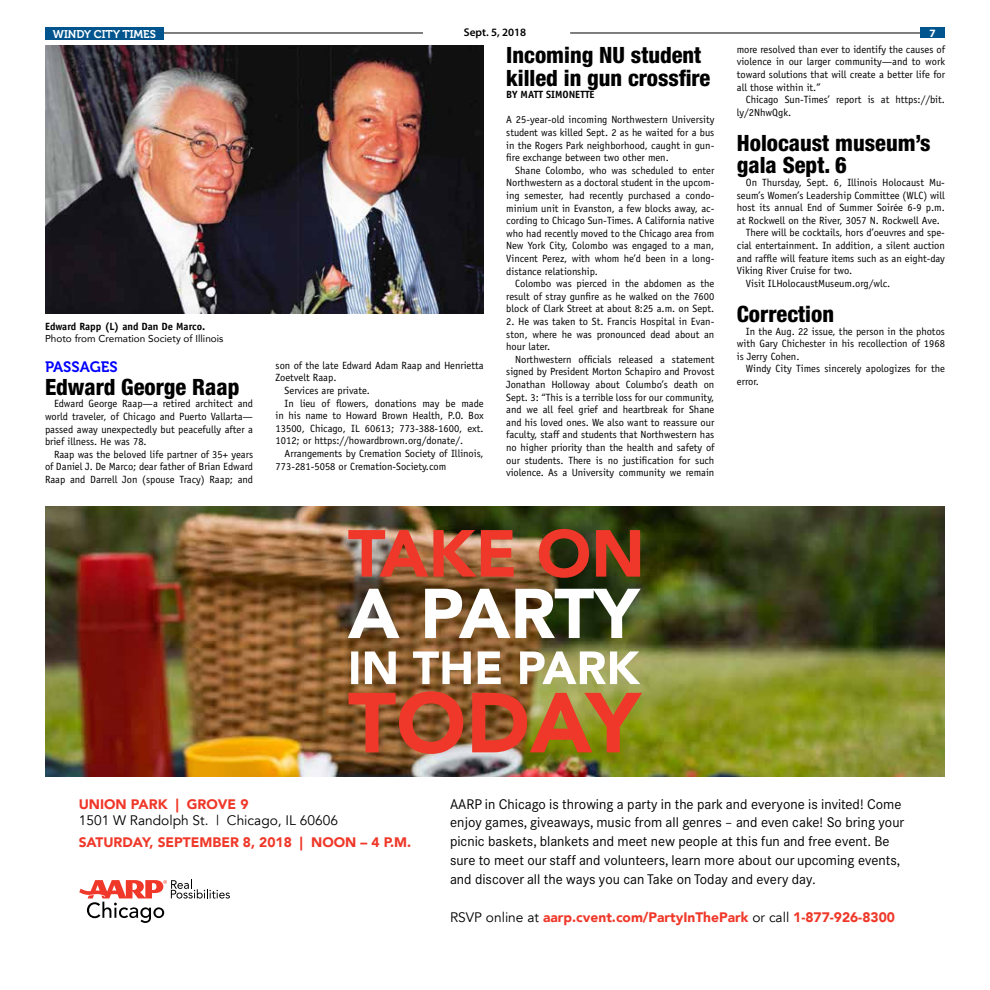
<style>
.page{position:relative;width:990px;height:990px;background:#fff}
.page>*{position:absolute;margin:0;border:0;box-sizing:border-box;transform-origin:0 0}
.t1{font:800 condensed 22.5px/22.5px "Helvetica Neue";color:#000}
.t2{font:15px "Museo 700";color:#00f}
.t3{font:13.75px/18.8px "Corporate SBQ";color:#000}
.t4{font:900 13.75px "Avenir";color:#ef3829}
.t5{font:13.75px "Avenir";color:#000}
.t6{font:11.25px "Museo 700";color:#fff}
.t7{font:600 11.25px "Myriad Pro";color:#000}
.t8{font:700 11.25px "Myriad Pro";color:#fff}
.t9{font:10.5px/12.6px "Officina Sans";color:#000;text-align:justify}
.t10{font:700 10.5px "Officina Sans";color:#000}
.t11{font:10px "Avenir";color:#000}
.s1{font-weight:400;color:#000}
</style>
<div class="page">
<hr style="left:164px;top:33px;width:259px;height:1px;background:#000">
<hr style="left:570px;top:33px;width:374px;height:1px;background:#000">
<div style="left:920px;top:28px;width:25px;height:10px;background:#00558f"></div>
<div style="left:45px;top:28px;width:119px;height:12px;background:#00558f"></div>
<img style="left:45px;top:45px;width:439px;height:268px">
<img style="left:45px;top:506px;width:900px;height:271px">
<img style="left:348px;top:691px;width:294px;height:63px">
<svg style="left:351px;top:651px;width:289px;height:33px"></svg>
<svg style="left:348px;top:589px;width:293px;height:49px"></svg>
<img style="left:348px;top:529px;width:292px;height:49px">
<svg style="left:79px;top:880px;width:151px;height:43px"></svg>
<p class="t6" style="left:53px;top:28px;width:105px">WINDY CITY TIMES</p>
<p class="t7" style="left:464px;top:25px;width:64px">Sept. 5, 2018</p>
<p class="t8" style="left:929px;top:26px;width:8px">7</p>
<p class="t10" style="left:45px;top:320px;width:162px">Edward Rapp (L) and Dan De Marco.</p>
<p class="t11" style="left:45px;top:331px;width:180px">Photo from Cremation Society of Illinois</p>
<h2 class="t2" style="left:45px;top:359px;width:74px">PASSAGES</h2>
<h1 class="t1" style="left:45px;top:375px;width:196px">Edward George Raap</h1>
<p class="t9" style="left:45px;top:397px;width:210px;text-indent:9px">Edward George Raap—a retired architect and world traveler, of Chicago and Puerto Vallarta— passed away unexpectedly but peacefully after a brief illness. He was 78.</p>
<p class="t9" style="left:45px;top:448px;width:210px;text-indent:9px">Raap was the beloved life partner of 35+ years of Daniel J. De Marco; dear father of Brian Edward Raap and Darrell Jon (spouse Tracy) Raap; and</p>
<p class="t9" style="left:276px;top:359px;width:210px">son of the late Edward Adam Raap and Henrietta</p>
<p class="t9" style="left:276px;top:372px;width:62px">Zoetvelt Raap.</p>
<p class="t9" style="left:285px;top:384px;width:87px">Services are private.</p>
<p class="t9" style="left:285px;top:397px;width:201px">In lieu of flowers, donations may be made</p>
<p class="t9" style="left:276px;top:409px;width:210px">in his name to Howard Brown Health, P.O. Box</p>
<p class="t9" style="left:276px;top:422px;width:210px">13500, Chicago, IL 60613; 773-388-1600, ext.</p>
<p class="t9" style="left:276px;top:435px;width:189px">1012; or https://howardbrown.org/donate/.</p>
<p class="t9" style="left:285px;top:447px;width:201px">Arrangements by Cremation Society of Illinois,</p>
<p class="t9" style="left:276px;top:460px;width:172px">773-281-5058 or Cremation-Society.com</p>
<h1 class="t1" style="left:506px;top:44px;width:206px">Incoming NU student killed in gun crossfire</h1>
<p class="t10" style="left:506px;top:88px;width:90px">BY MATT SIMONETTE</p>
<p class="t9" style="left:506px;top:114px;width:210px">A 25-year-old incoming Northwestern University student was killed Sept. 2 as he waited for a bus in the Rogers Park neighborhood, caught in gun&shy;fire exchange between two other men.</p>
<p class="t9" style="left:506px;top:164px;width:210px;text-indent:9px">Shane Colombo, who was scheduled to enter Northwestern as a doctoral student in the upcom&shy;ing semester, had recently purchased a condo&shy;minium unit in Evanston, a few blocks away, ac&shy;cording to Chicago Sun-Times. A California native who had recently moved to the Chicago area from New York City, Colombo was engaged to a man, Vincent Perez, with whom he’d been in a long&shy;distance relationship.</p>
<p class="t9" style="left:506px;top:277px;width:210px;text-indent:9px">Colombo was pierced in the abdomen as the result of stray gunfire as he walked on the 7600 block of Clark Street at about 8:25 a.m. on Sept.</p>
<p class="t9" style="left:506px;top:315px;width:210px">2. He was taken to St. Francis Hospital in Evan&shy;ston, where he was pronounced dead about an hour later.</p>
<p class="t9" style="left:506px;top:353px;width:210px;text-indent:9px">Northwestern officials released a statement signed by President Morton Schapiro and Provost Jonathan Holloway about Columbo’s death on Sept. 3: “This is a terrible loss for our community, and we all feel grief and heartbreak for Shane and his loved ones. We also want to reassure our faculty, staff and students that Northwestern has no higher priority than the health and safety of our students. There is no justification for such violence. As a University community we remain</p>
<p class="t9" style="left:737px;top:43px;width:210px">more resolved than ever to identify the causes of violence in our larger community—and to work toward solutions that will create a better life for all those within it.”</p>
<p class="t9" style="left:737px;top:93px;width:210px;text-indent:9px">Chicago Sun-Times’ report is at https://bit. ly/2NhwQgk.</p>
<h1 class="t1" style="left:737px;top:131px;width:195px">Holocaust museum’s gala Sept. 6</h1>
<p class="t9" style="left:746px;top:176px;width:201px">On Thursday, Sept. 6, Illinois Holocaust Mu-</p>
<p class="t9" style="left:737px;top:189px;width:210px">seum’s Women’s Leadership Committee (WLC) will</p>
<p class="t9" style="left:737px;top:201px;width:210px">host its annual End of Summer Soirée 6-9 p.m.</p>
<p class="t9" style="left:737px;top:214px;width:205px">at Rockwell on the River, 3057 N. Rockwell Ave.</p>
<p class="t9" style="left:746px;top:227px;width:201px">There will be cocktails, hors d’oeuvres and spe-</p>
<p class="t9" style="left:737px;top:239px;width:210px">cial entertainment. In addition, a silent auction</p>
<p class="t9" style="left:737px;top:252px;width:210px">and raffle will feature items such as an eight-day</p>
<p class="t9" style="left:737px;top:264px;width:117px">Viking River Cruise for two.</p>
<p class="t9" style="left:746px;top:277px;width:146px">Visit ILHolocaustMuseum.org/wlc.</p>
<h1 class="t1" style="left:737px;top:302px;width:99px">Correction</h1>
<p class="t9" style="left:737px;top:325px;width:210px;text-indent:9px">In the Aug. 22 issue, the person in the photos with Gary Chichester in his recollection of 1968 is Jerry Cohen.</p>
<p class="t9" style="left:737px;top:362px;width:210px;text-indent:9px">Windy City Times sincerely apologizes for the error.</p>
<h3 class="t4" style="left:79px;top:792px;width:171px">UNION PARK | GROVE 9</h3>
<h3 class="t5" style="left:79px;top:812px;width:261px">1501 W Randolph St. | Chicago, IL 60606</h3>
<h3 class="t4" style="left:79px;top:831px;width:334px">SATURDAY, SEPTEMBER 8, 2018 | NOON – 4 P.M.</h3>
<p class="t3" style="left:450px;top:795px;width:456px">AARP in Chicago is throwing a party in the park and everyone is invited! Come enjoy games, giveaways, music from all genres – and even cake! So bring your picnic baskets, blankets and meet new people at this fun and free event. Be sure to meet our staff and volunteers, learn more about our upcoming events, and discover all the ways you can Take on Today and every day.</p>
<h3 class="t4" style="left:450px;top:905px;width:446px"><span class="s1">RSVP online at</span> aarp.cvent.com/PartyInThePark <span class="s1">or call</span> 1-877-926-8300</h3>
</div>
